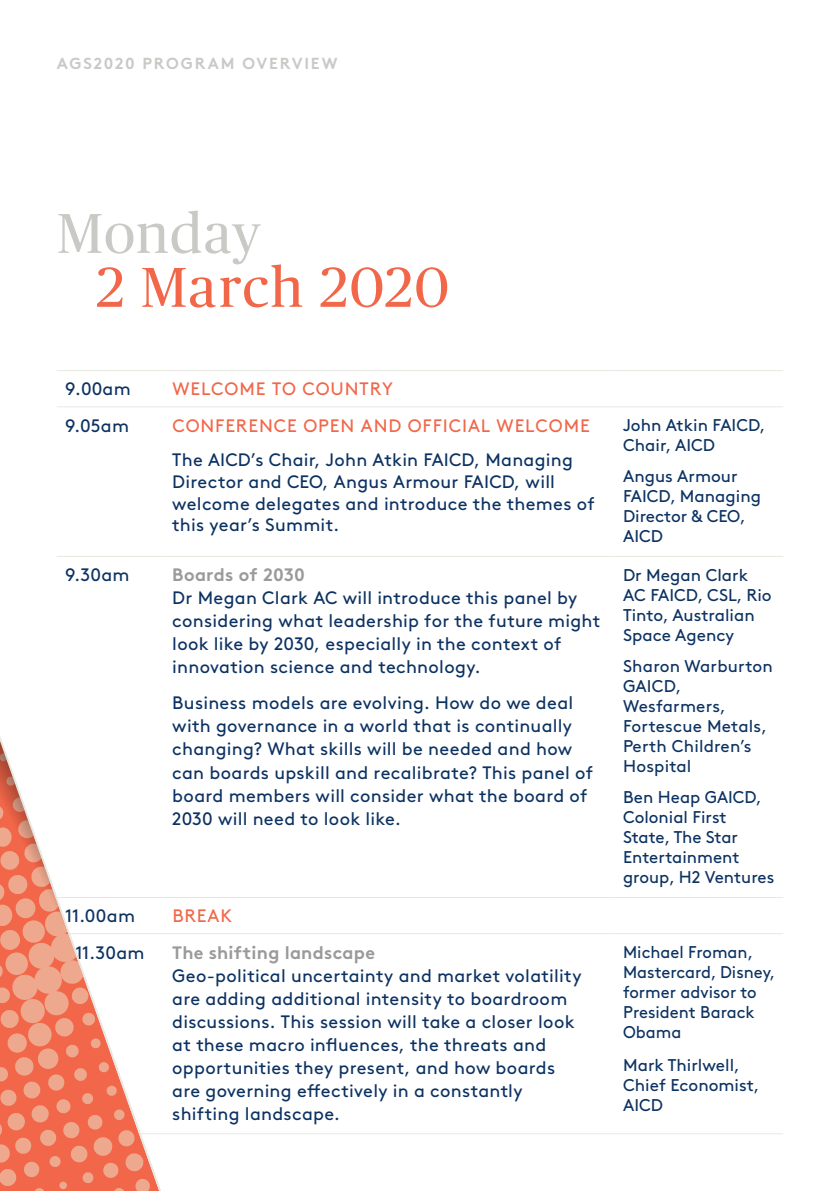
<style>
.page{position:relative;width:840px;height:1191px;background:#fff}
.page>*{position:absolute;margin:0;border:0;box-sizing:border-box;transform-origin:0 0}
.t1{font:56px "Publico Headline";letter-spacing:.03em;color:#f26649}
.t2{font:56px "Publico Headline";letter-spacing:.02em;color:#c9cac6}
.t3{font:18px/23px "Brown Std";letter-spacing:.015em;color:#0c3262}
.t4{font:18px "Brown Std";letter-spacing:.05em;color:#f26649}
.t5{font:700 18px "Brown Std";letter-spacing:.01em;color:#999b9a}
.t6{font:17px/20px "Brown Std";color:#0c3262}
.t7{font:700 16px "Brown Std";letter-spacing:.11em;color:#c9cac6}
</style>
<div class="page">
<hr style="left:164px;top:370px;width:450px;height:1px;background:#e8e8e2">
<hr style="left:614px;top:370px;width:168px;height:1px;background:#e8e8e2">
<hr style="left:164px;top:406px;width:450px;height:1px;background:#e8e8e2">
<hr style="left:614px;top:406px;width:168px;height:1px;background:#e8e8e2">
<hr style="left:164px;top:556px;width:450px;height:1px;background:#e8e8e2">
<hr style="left:164px;top:933px;width:450px;height:1px;background:#e8e8e2">
<hr style="left:614px;top:556px;width:168px;height:1px;background:#e8e8e2">
<hr style="left:614px;top:933px;width:168px;height:1px;background:#e8e8e2">
<hr style="left:614px;top:897px;width:168px;height:1px;background:#e8e8e2">
<hr style="left:164px;top:1133px;width:450px;height:1px;background:#e8e8e2">
<hr style="left:614px;top:1133px;width:168px;height:1px;background:#e8e8e2">
<hr style="left:164px;top:897px;width:450px;height:1px;background:#e8e8e2">
<svg style="left:0;top:370px;width:164px;height:821px"></svg>
<p class="t7" style="left:57px;top:53px;width:282px">AGS2020 PROGRAM OVERVIEW</p>
<h1 class="t2" style="left:57px;top:194px;width:205px">Monday</h1>
<h1 class="t1" style="left:96px;top:248px;width:354px">2 March 2020</h1>
<p class="t3" style="left:65px;top:378px;width:67px">9.00am</p>
<p class="t4" style="left:172px;top:379px;width:222px">WELCOME TO COUNTRY</p>
<p class="t3" style="left:65px;top:414px;width:65px">9.05am</p>
<p class="t4" style="left:172px;top:415px;width:418px">CONFERENCE OPEN AND OFFICIAL WELCOME</p>
<p class="t3" style="left:172px;top:449px;width:424px;line-height:21.6px">The AICD’s Chair, John Atkin FAICD, Managing Director and CEO, Angus Armour FAICD, will welcome delegates and introduce the themes of this year’s Summit.</p>
<p class="t3" style="left:65px;top:563px;width:66px">9.30am</p>
<p class="t5" style="left:172px;top:564px;width:134px">Boards of 2030</p>
<p class="t3" style="left:172px;top:586px;width:429px">Dr Megan Clark AC will introduce this panel by considering what leadership for the future might look like by 2030, especially in the context of innovation science and technology.</p>
<p class="t3" style="left:172px;top:692px;width:422px">Business models are evolving. How do we deal with governance in a world that is continually changing? What skills will be needed and how can boards upskill and recalibrate? This panel of board members will consider what the board of 2030 will need to look like.</p>
<p class="t3" style="left:65px;top:904px;width:71px">11.00am</p>
<p class="t4" style="left:172px;top:905px;width:61px">BREAK</p>
<p class="t3" style="left:75px;top:941px;width:71px">11.30am</p>
<p class="t5" style="left:172px;top:941px;width:204px">The shifting landscape</p>
<p class="t3" style="left:172px;top:964px;width:411px">Geo-political uncertainty and market volatility are adding additional intensity to boardroom discussions. This session will take a closer look at these macro influences, the threats and opportunities they present, and how boards are governing effectively in a constantly shifting landscape.</p>
<p class="t6" style="left:622px;top:415px;width:144px">John Atkin FAICD,<br>Chair, AICD</p>
<p class="t6" style="left:622px;top:466px;width:139px">Angus Armour<br>FAICD, Managing<br>Director &amp; CEO,<br>AICD</p>
<p class="t6" style="left:622px;top:565px;width:150px">Dr Megan Clark<br>AC FAICD, CSL, Rio<br>Tinto, Australian<br>Space Agency</p>
<p class="t6" style="left:622px;top:656px;width:151px">Sharon Warburton<br>GAICD,<br>Wesfarmers,<br>Fortescue Metals,<br>Perth Children’s<br>Hospital</p>
<p class="t6" style="left:622px;top:787px;width:153px">Ben Heap GAICD,<br>Colonial First<br>State, The Star<br>Entertainment group, H2 Ventures</p>
<p class="t6" style="left:622px;top:942px;width:154px">Michael Froman,<br>Mastercard, Disney, former advisor to<br>President Barack<br>Obama</p>
<p class="t6" style="left:622px;top:1055px;width:138px">Mark Thirlwell,<br>Chief Economist,<br>AICD</p>
</div>
